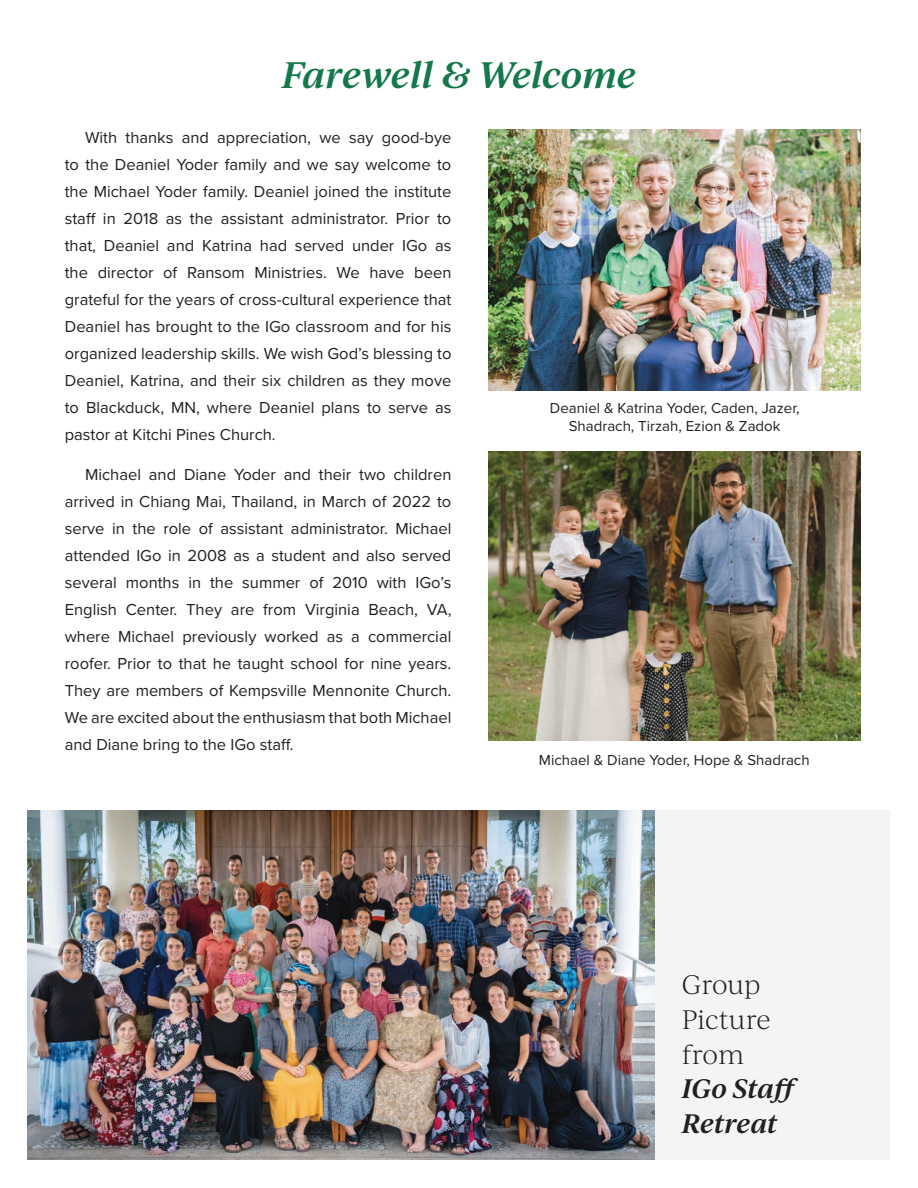
<style>
.page{position:relative;width:918px;height:1188px;background:#fff}
.page>*{position:absolute;margin:0;border:0;box-sizing:border-box;transform-origin:0 0}
.t1{font:italic 600 35.4px "Ivy Journal";letter-spacing:-.015em;color:#14784a}
.t2{font:300 25.65px/34.7px "Ivy Journal";letter-spacing:-.01em;color:#231f20}
.t3{font:italic 600 25.65px/34.7px "Ivy Journal";letter-spacing:-.015em;color:#231f20}
.t4{font:16.5px/27px "Proxima Nova";color:#231f20;text-align:justify}
.t5{font:15px/18px "Proxima Nova";color:#231f20;text-align:center}
</style>
<div class="page">
<div style="left:28px;top:810px;width:862px;height:349px;background:#f4f4f4"></div>
<img style="left:489px;top:451px;width:371px;height:290px">
<img style="left:489px;top:130px;width:371px;height:260px">
<img style="left:28px;top:810px;width:626px;height:349px">
<h1 class="t1" style="left:282px;top:49px;width:356px">Farewell &amp; Welcome</h1>
<p class="t4" style="left:65px;top:123px;width:388px;text-indent:20px">With thanks and appreciation, we say good-bye to the Deaniel Yoder family and we say welcome to the Michael Yoder family. Deaniel joined the institute staff in 2018 as the assistant administrator. Prior to that, Deaniel and Katrina had served under IGo as the director of Ransom Ministries. We have been grateful for the years of cross-cultural experience that Deaniel has brought to the IGo classroom and for his organized leadership skills. We wish God’s blessing to Deaniel, Katrina, and their six children as they move to Blackduck, MN, where Deaniel plans to serve as pastor at Kitchi Pines Church.</p>
<p class="t4" style="left:65px;top:460px;width:388px;text-indent:20px">Michael and Diane Yoder and their two children arrived in Chiang Mai, Thailand, in March of 2022 to serve in the role of assistant administrator. Michael attended IGo in 2008 as a student and also served several months in the summer of 2010 with IGo’s English Center. They are from Virginia Beach, VA, where Michael previously worked as a commercial roofer. Prior to that he taught school for nine years.<br>They are members of Kempsville Mennonite Church.<br>We are excited about the enthusiasm that both Michael and Diane bring to the IGo staff.</p>
<p class="t5" style="left:550px;top:398px;width:251px">Deaniel &amp; Katrina Yoder, Caden, Jazer,<br>Shadrach, Tirzah, Ezion &amp; Zadok</p>
<p class="t5" style="left:539px;top:750px;width:272px">Michael &amp; Diane Yoder, Hope &amp; Shadrach</p>
<h2 class="t2" style="left:682px;top:966px;width:90px">Group<br>Picture from</h2>
<h2 class="t3" style="left:682px;top:1070px;width:122px">IGo Staff<br>Retreat</h2>
</div>
